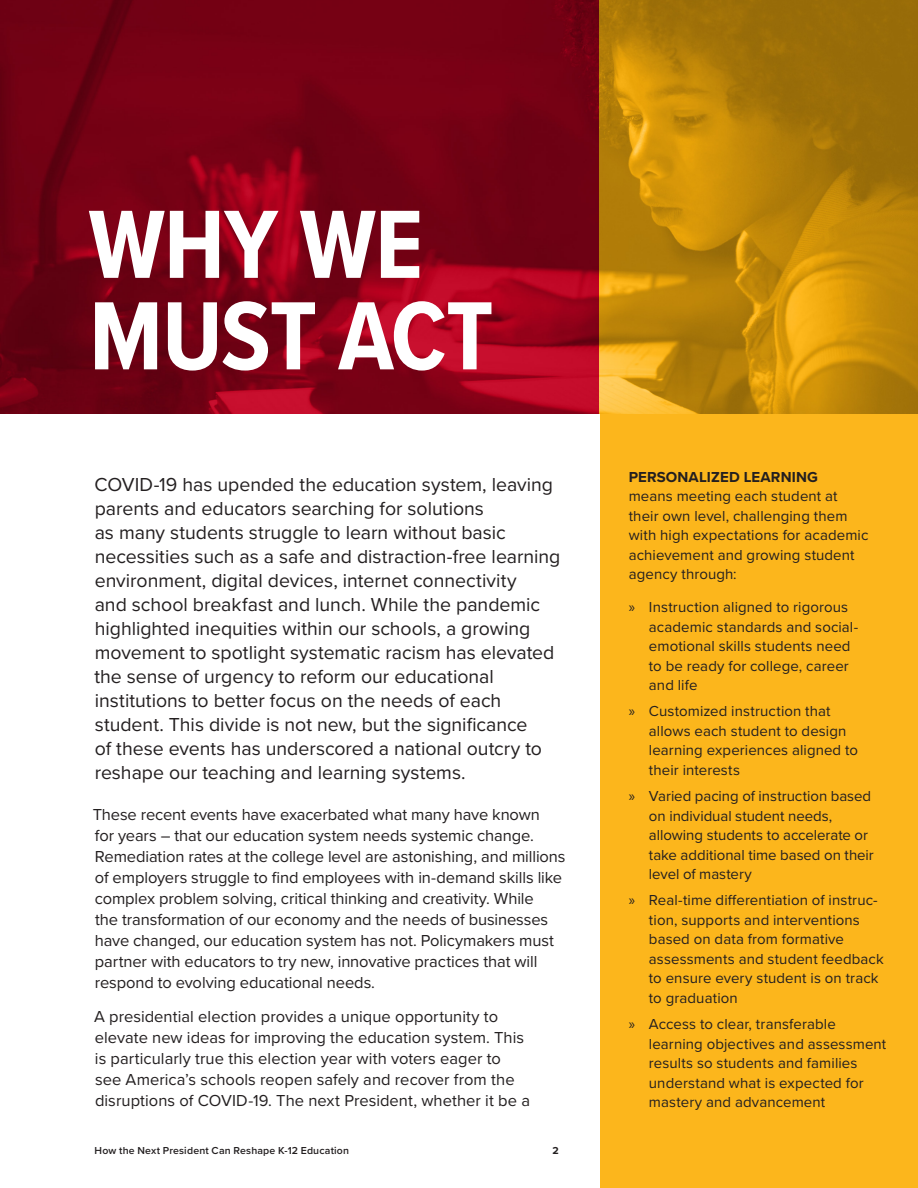
<style>
.page{position:relative;width:918px;height:1188px;background:#fff}
.page>*{position:absolute;margin:0;border:0;box-sizing:border-box;transform-origin:0 0}
.t1{font:700 100.5px/91.5px "Proxima Nova Cond";letter-spacing:-.015em;color:#fff}
.t2{font:19.5px/24px "Proxima Nova";color:#231f20}
.t3{font:16.5px/21px "Proxima Nova";letter-spacing:-.005em;color:#231f20}
.t4{font:15px/19.5px "Proxima Nova";letter-spacing:.005em;color:#231f20}
.t5{font:700 15px "Proxima Nova";letter-spacing:.01em;color:#231f20}
.t6{font:600 10.5px "Proxima Nova";letter-spacing:.02em;color:#231f20}
.t7{font:700 10.5px "Proxima Nova";color:#231f20}
.s1{font-family:"Myriad Pro"}
</style>
<div class="page">
<div style="left:600px;top:413px;width:318px;height:775px;background:#fcb61c"></div>
<img style="left:0;top:0;width:918px;height:413px">
<h1 class="t1" style="left:88px;top:204px;width:407px">WHY WE<br>MUST ACT</h1>
<p class="t2" style="left:94px;top:472px;width:468px">COVID-19 has upended the education system, leaving parents and educators searching for solutions<br>as many students struggle to learn without basic necessities such as a safe and distraction-free learning environment, digital devices, internet connectivity<br>and school breakfast and lunch. While the pandemic highlighted inequities within our schools, a growing movement to spotlight systematic racism has elevated the sense of urgency to reform our educational institutions to better focus on the needs of each student. This divide is not new, but the significance<br>of these events has underscored a national outcry to reshape our teaching and learning systems.</p>
<p class="t3" style="left:93px;top:804px;width:474px">These recent events have exacerbated what many have known<br>for years – that our education system needs systemic change.<br>Remediation rates at the college level are astonishing, and millions of employers struggle to find employees with in-demand skills like complex problem solving, critical thinking and creativity. While<br>the transformation of our economy and the needs of businesses have changed, our education system has not. Policymakers must partner with educators to try new, innovative practices that will respond to evolving educational needs.</p>
<p class="t3" style="left:94px;top:1007px;width:438px">A presidential election provides a unique opportunity to elevate new ideas for improving the education system. This is particularly true this election year with voters eager to see America’s schools reopen safely and recover from the disruptions of COVID-19. The next President, whether it be a</p>
<p class="t6" style="left:94px;top:1146px;width:256px">How the Next President Can Reshape K-12 Education</p>
<p class="t7" style="left:553px;top:1146px;width:8px">2</p>
<p class="t5" style="left:629px;top:470px;width:191px">PERSONALIZED LEARNING</p>
<p class="t4" style="left:629px;top:487px;width:241px">means meeting each student at their own level, challenging them with high expectations for academic achievement and growing student agency through:</p>
<p class="t4" style="left:649px;top:598px;width:211px;text-indent:-20px"><span class="s1">»</span> Instruction aligned to rigorous academic standards and social&shy;emotional skills students need to be ready for college, career and life</p>
<p class="t4" style="left:649px;top:702px;width:211px;text-indent:-20px"><span class="s1">»</span> Customized instruction that allows each student to design learning experiences aligned to their interests</p>
<p class="t4" style="left:649px;top:787px;width:226px;text-indent:-20px"><span class="s1">»</span> Varied pacing of instruction based on individual student needs, allowing students to accelerate or take additional time based on their level of mastery</p>
<p class="t4" style="left:649px;top:891px;width:236px;text-indent:-20px"><span class="s1">»</span> Real-time differentiation of instruc&shy;tion, supports and interventions based on data from formative assessments and student feedback to ensure every student is on track to graduation</p>
<p class="t4" style="left:649px;top:1015px;width:239px;text-indent:-20px"><span class="s1">»</span> Access to clear, transferable learning objectives and assessment results so students and families understand what is expected for mastery and advancement</p>
</div>
